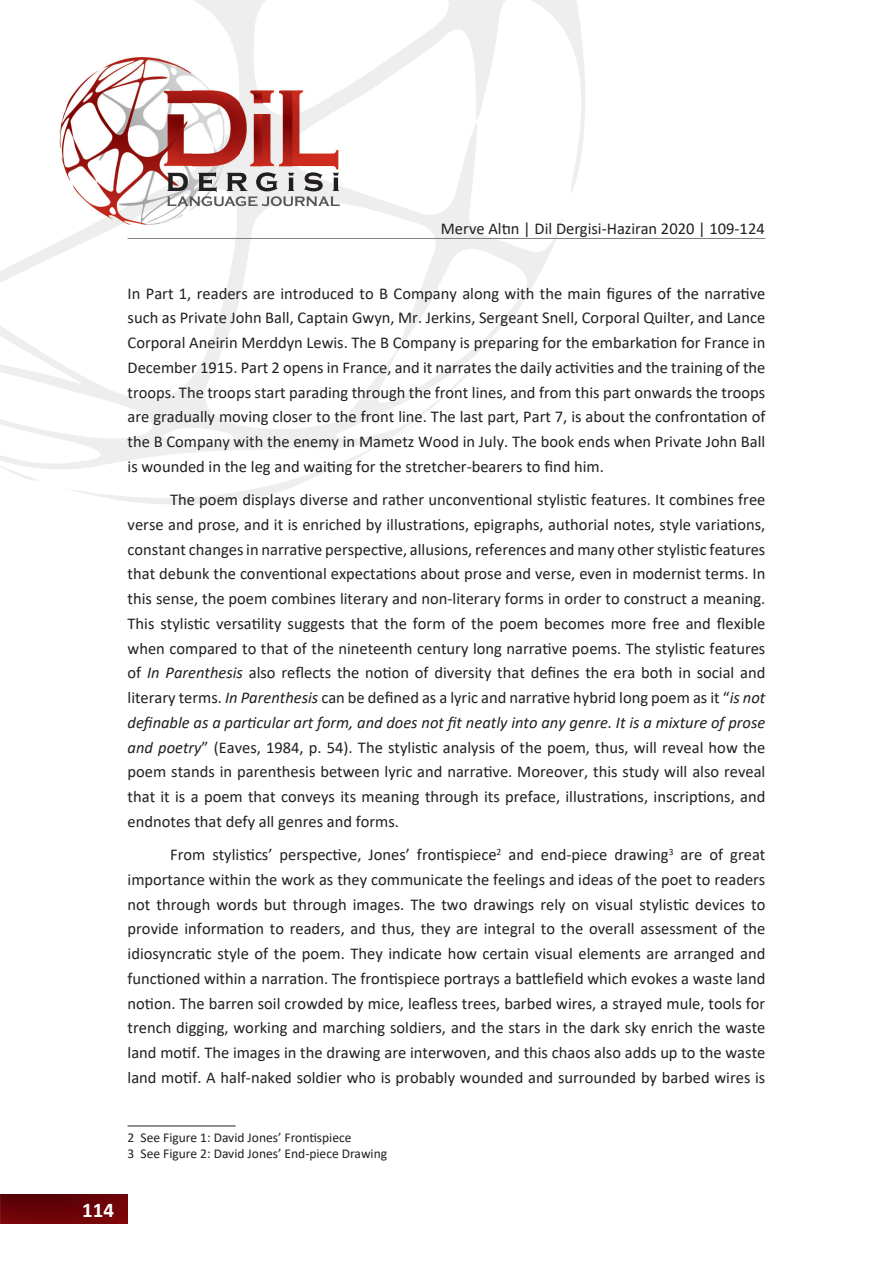
<style>
.page{position:relative;width:893px;height:1263px;background:#fff}
.page>*{position:absolute;margin:0;border:0;box-sizing:border-box;transform-origin:0 0}
.t1{font:700 21px "Calibri";color:#fff}
.t2{font:16.5px/24.8px "Calibri";color:#231f20;text-align:justify}
.t3{font:13.5px "Calibri";color:#231f20}
.s1{font-style:italic}
</style>
<div class="page">
<svg style="left:0;top:0;width:585px;height:504px"></svg>
<img style="left:192px;top:58px;width:35px;height:167px">
<img style="left:192px;top:91px;width:146px;height:79px">
<img style="left:279px;top:91px;width:13px;height:75px">
<img style="left:250px;top:114px;width:12px;height:52px">
<svg style="left:250px;top:91px;width:12px;height:13px"></svg>
<img style="left:192px;top:91px;width:47px;height:75px">
<img style="left:60px;top:57px;width:132px;height:168px">
<svg style="left:167px;top:172px;width:173px;height:34px;background:#b3b2b3"></svg>
<hr style="left:128px;top:238px;width:637px;height:1px;background:#808285">
<img style="left:0;top:1194px;width:128px;height:30px">
<hr style="left:128px;top:1125px;width:108px;height:1px;background:#231f20">
<p class="t2" style="left:441px;top:216px;width:325px">Merve Altın | Dil Dergisi-Haziran 2020 | 109-124</p>
<p class="t2" style="left:128px;top:280px;width:639px">In Part 1, readers are introduced to B Company along with the main figures of the narrative such as Private John Ball, Captain Gwyn, Mr. Jerkins, Sergeant Snell, Corporal Quilter, and Lance Corporal Aneirin Merddyn Lewis. The B Company is preparing for the embarkation for France in December 1915. Part 2 opens in France, and it narrates the daily activities and the training of the troops. The troops start parading through the front lines, and from this part onwards the troops are gradually moving closer to the front line. The last part, Part 7, is about the confrontation of the B Company with the enemy in Mametz Wood in July. The book ends when Private John Ball is wounded in the leg and waiting for the stretcher-bearers to find him.</p>
<p class="t2" style="left:128px;top:487px;width:639px;text-indent:43px">The poem displays diverse and rather unconventional stylistic features. It combines free verse and prose, and it is enriched by illustrations, epigraphs, authorial notes, style variations, constant changes in narrative perspective, allusions, references and many other stylistic features that debunk the conventional expectations about prose and verse, even in modernist terms. In this sense, the poem combines literary and non-literary forms in order to construct a meaning.<br>This stylistic versatility suggests that the form of the poem becomes more free and flexible when compared to that of the nineteenth century long narrative poems. The stylistic features of <span class="s1">In Parenthesis</span> also reflects the notion of diversity that defines the era both in social and literary terms. <span class="s1">In Parenthesis</span> can be defined as a lyric and narrative hybrid long poem as it “<span class="s1">is not definable as a particular art form, and does not fit neatly into any genre. It is a mixture of prose and poetry</span>” (Eaves, 1984, p. 54). The stylistic analysis of the poem, thus, will reveal how the poem stands in parenthesis between lyric and narrative. Moreover, this study will also reveal that it is a poem that conveys its meaning through its preface, illustrations, inscriptions, and endnotes that defy all genres and forms.</p>
<p class="t2" style="left:128px;top:842px;width:639px;text-indent:43px">From stylistics’ perspective, Jones’ frontispiece<sup>2</sup> and end-piece drawing<sup>3</sup> are of great importance within the work as they communicate the feelings and ideas of the poet to readers not through words but through images. The two drawings rely on visual stylistic devices to provide information to readers, and thus, they are integral to the overall assessment of the idiosyncratic style of the poem. They indicate how certain visual elements are arranged and functioned within a narration. The frontispiece portrays a battlefield which evokes a waste land notion. The barren soil crowded by mice, leafless trees, barbed wires, a strayed mule, tools for trench digging, working and marching soldiers, and the stars in the dark sky enrich the waste land motif. The images in the drawing are interwoven, and this chaos also adds up to the waste land motif. A half-naked soldier who is probably wounded and surrounded by barbed wires is</p>
<p class="t3" style="left:128px;top:1128px;width:225px">2 See Figure 1: David Jones’ Frontispiece</p>
<p class="t3" style="left:128px;top:1144px;width:261px">3 See Figure 2: David Jones’ End-piece Drawing</p>
<p class="t1" style="left:82px;top:1195px;width:33px">114</p>
</div>
